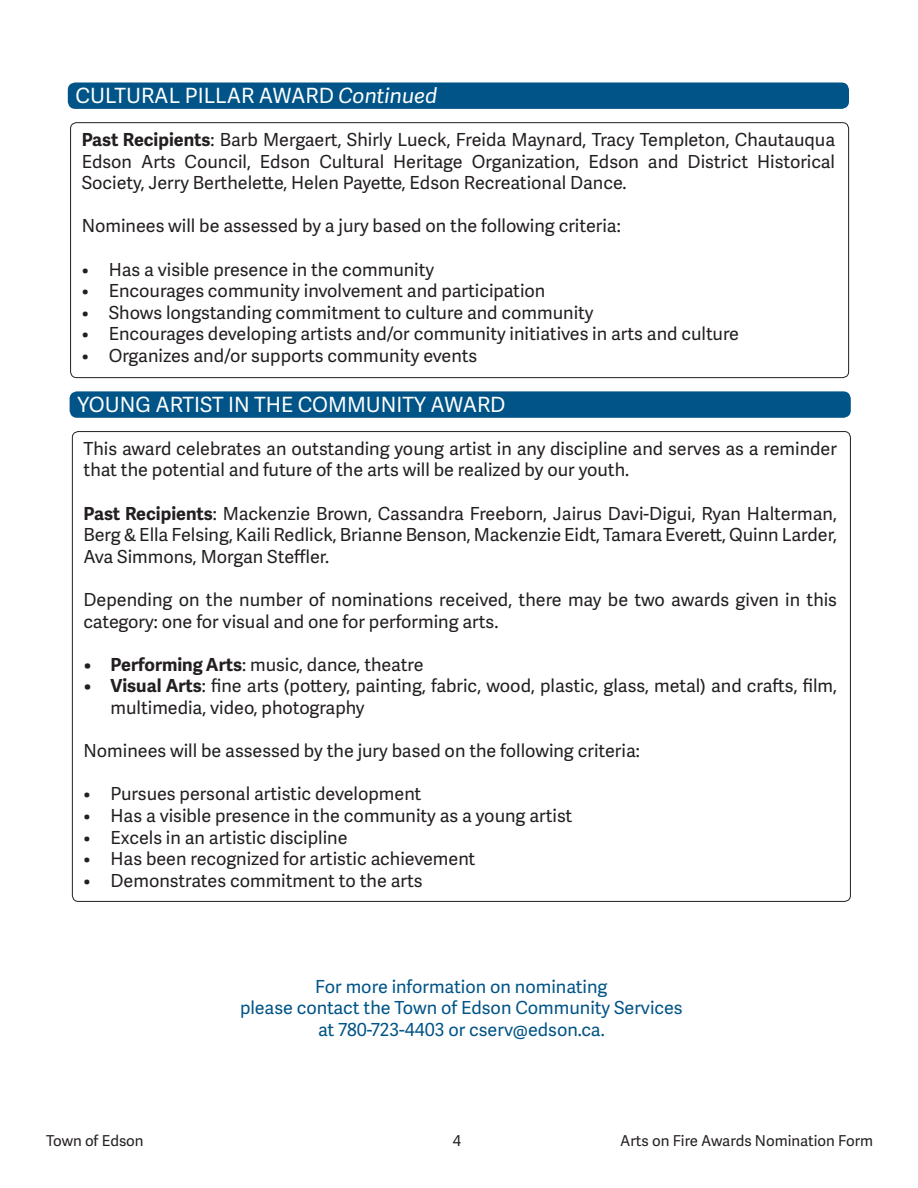
<style>
.page{position:relative;width:918px;height:1188px;background:#fff}
.page>*{position:absolute;margin:0;border:0;box-sizing:border-box;transform-origin:0 0}
.t1{font:21px "Adelle Sans";color:#fff}
.t2{font:18px/21.6px "Adelle Sans";color:#231f20}
.t3{font:18px "Adelle Sans";color:#015487}
.t4{font:15px "Adelle Sans";color:#231f20}
.s1{font-style:italic}
.s2{font-weight:700}
</style>
<div class="page">
<div style="left:68px;top:82px;width:781px;height:27px;background:#015487;border-radius:8px"></div>
<div style="left:70px;top:122px;width:779px;height:256px;border:1px solid #231f20;border-radius:6px"></div>
<div style="left:70px;top:391px;width:781px;height:27px;background:#015487;border-radius:8px"></div>
<p class="t1" style="left:76px;top:81px;width:363px">CULTURAL PILLAR AWARD <span class="s1">Continued</span></p>
<p class="t2" style="left:82px;top:128px;width:755px;text-align:justify"><span class="s2">Past Recipients</span>: Barb Mergaert, Shirly Lueck, Freida Maynard, Tracy Templeton, Chautauqua Edson Arts Council, Edson Cultural Heritage Organization, Edson and District Historical Society, Jerry Berthelette, Helen Payette, Edson Recreational Dance.</p>
<p class="t2" style="left:82px;top:215px;width:541px">Nominees will be assessed by a jury based on the following criteria:</p>
<p class="t2" style="left:82px;top:258px;width:354px">• Has a visible presence in the community</p>
<p class="t2" style="left:82px;top:279px;width:465px">• Encourages community involvement and participation</p>
<p class="t2" style="left:82px;top:301px;width:513px">• Shows longstanding commitment to culture and community</p>
<p class="t2" style="left:82px;top:323px;width:659px">• Encourages developing artists and/or community initiatives in arts and culture</p>
<p class="t2" style="left:82px;top:344px;width:397px">• Organizes and/or supports community events</p>
<p class="t1" style="left:77px;top:390px;width:430px">YOUNG ARTIST IN THE COMMUNITY AWARD</p>
<p class="t2" style="left:84px;top:437px;width:755px">This award celebrates an outstanding young artist in any discipline and serves as a reminder that the potential and future of the arts will be realized by our youth.</p>
<p class="t2" style="left:84px;top:502px;width:755px;text-align:justify"><span class="s2">Past Recipients</span>: Mackenzie Brown, Cassandra Freeborn, Jairus Davi-Digui, Ryan Halterman, Berg &amp; Ella Felsing, Kaili Redlick, Brianne Benson, Mackenzie Eidt, Tamara Everett, Quinn Larder, Ava Simmons, Morgan Steffler.</p>
<p class="t2" style="left:84px;top:588px;width:755px">Depending on the number of nominations received, there may be two awards given in this category: one for visual and one for performing arts.</p>
<p class="t2" style="left:84px;top:653px;width:342px"><span class="s2">• Performing Arts</span>: music, dance, theatre</p>
<p class="t2" style="left:111px;top:675px;width:728px;text-indent:-27px"><span class="s2">• Visual Arts</span>: fine arts (pottery, painting, fabric, wood, plastic, glass, metal) and crafts, film, multimedia, video, photography</p>
<p class="t2" style="left:84px;top:740px;width:558px">Nominees will be assessed by the jury based on the following criteria:</p>
<p class="t2" style="left:84px;top:783px;width:339px">• Pursues personal artistic development</p>
<p class="t2" style="left:84px;top:804px;width:490px">• Has a visible presence in the community as a young artist</p>
<p class="t2" style="left:84px;top:826px;width:266px">• Excels in an artistic discipline</p>
<p class="t2" style="left:84px;top:848px;width:393px">• Has been recognized for artistic achievement</p>
<p class="t2" style="left:84px;top:869px;width:341px">• Demonstrates commitment to the arts</p>
<p class="t3" style="left:315px;top:974px;width:294px">For more information on nominating</p>
<p class="t3" style="left:240px;top:995px;width:444px">please contact the Town of Edson Community Services</p>
<p class="t3" style="left:318px;top:1017px;width:288px">at 780-723-4403 or cserv@edson.ca.</p>
<p class="t4" style="left:46px;top:1130px;width:99px">Town of Edson</p>
<p class="t4" style="left:453px;top:1130px;width:10px">4</p>
<p class="t4" style="left:620px;top:1130px;width:255px">Arts on Fire Awards Nomination Form</p>
</div>
